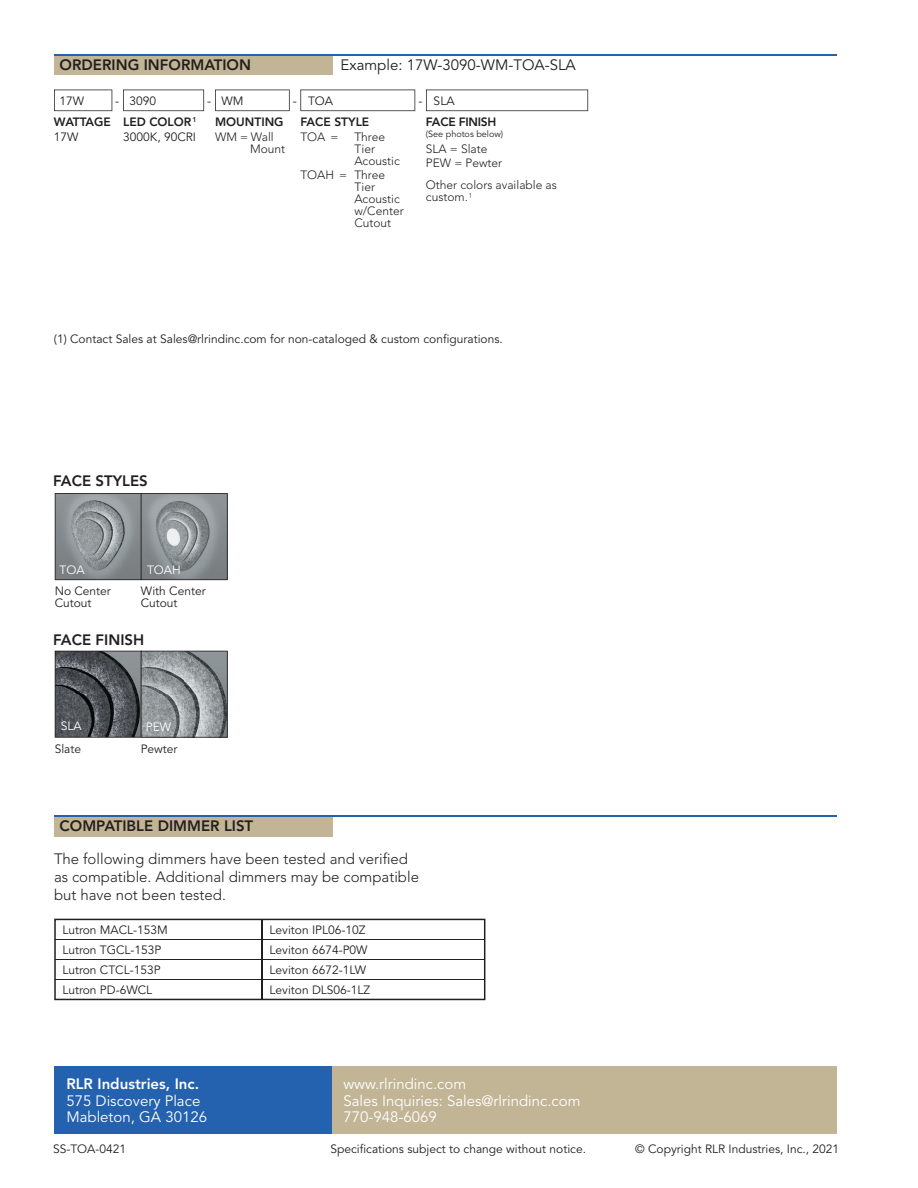
<style>
.page{position:relative;width:918px;height:1188px;background:#fff}
.page>*{position:absolute;margin:0;border:0;box-sizing:border-box;transform-origin:0 0}
.t1{font:15px/16.5px "Avenir LT Std";color:#fff}
.t2{font:300 15px/18px "Avenir LT Std";color:#231f20}
.t3{font:800 15px "Avenir LT Std";color:#231f20}
.t4{font:15px "Avenir LT Std";color:#231f20}
.t5{font:800 15px "Avenir LT Std";color:#fff}
.t6{font:12px/12px "Avenir LT Std";color:#231f20}
.t7{font:300 12px/12px "Avenir LT Std";color:#231f20}
.t8{font:800 12px "Avenir LT Std";color:#231f20}
.t9{font:12px "Avenir LT Std";color:#fff}
.t10{font:800 12px "Avenir LT Std";letter-spacing:-.02em;color:#231f20}
.t11{font:9px "Avenir LT Std";color:#231f20}
.s1{font-weight:800}
</style>
<div class="page">
<div style="left:54px;top:54px;width:279px;height:21px;background:#c1b595"></div>
<hr style="left:54px;top:54px;width:783px;height:2px;background:#2461ae">
<svg style="left:55px;top:493px;width:173px;height:87px;background:#8a8f92"></svg>
<svg style="left:55px;top:651px;width:173px;height:87px;background:#6f7477"></svg>
<svg style="left:54px;top:90px;width:58px;height:21px"></svg>
<svg style="left:123px;top:90px;width:81px;height:21px"></svg>
<svg style="left:215px;top:90px;width:75px;height:21px"></svg>
<svg style="left:300px;top:90px;width:115px;height:21px"></svg>
<svg style="left:426px;top:90px;width:162px;height:21px"></svg>
<div style="left:54px;top:1066px;width:279px;height:68px;background:#2461ae"></div>
<div style="left:333px;top:1066px;width:504px;height:68px;background:#c1b595"></div>
<div style="left:54px;top:816px;width:279px;height:20px;background:#c1b595"></div>
<hr style="left:54px;top:815px;width:783px;height:2px;background:#2461ae">
<svg style="left:54px;top:919px;width:431px;height:81px"></svg>
<hr style="left:261px;top:920px;width:2px;height:79px;background:#231f20">
<hr style="left:55px;top:939px;width:429px;height:1px;background:#231f20">
<hr style="left:55px;top:959px;width:429px;height:1px;background:#231f20">
<hr style="left:55px;top:979px;width:429px;height:1px;background:#231f20">
<p class="t3" style="left:60px;top:56px;width:193px">ORDERING INFORMATION</p>
<p class="t4" style="left:341px;top:56px;width:237px">Example: 17W-3090-WM-TOA-SLA</p>
<p class="t6" style="left:60px;top:95px;width:26px">17W</p>
<p class="t6" style="left:115px;top:95px;width:5px">-</p>
<p class="t6" style="left:207px;top:95px;width:5px">-</p>
<p class="t6" style="left:293px;top:95px;width:5px">-</p>
<p class="t6" style="left:418px;top:95px;width:5px">-</p>
<p class="t8" style="left:54px;top:115px;width:59px">WATTAGE</p>
<p class="t6" style="left:54px;top:131px;width:26px">17W</p>
<p class="t6" style="left:130px;top:95px;width:28px">3090</p>
<p class="t6" style="left:222px;top:95px;width:24px">WM</p>
<p class="t6" style="left:308px;top:95px;width:27px">TOA</p>
<p class="t6" style="left:434px;top:95px;width:22px">SLA</p>
<p class="t6" style="left:123px;top:115px;width:75px;line-height:14.4px"><span class="s1">LED COLOR</span> <sup>1<br></sup>3000K, 90CRI</p>
<p class="t8" style="left:215px;top:115px;width:70px">MOUNTING</p>
<p class="t8" style="left:300px;top:115px;width:70px">FACE STYLE</p>
<p class="t7" style="left:300px;top:131px;width:40px">TOA =</p>
<p class="t7" style="left:354px;top:131px;width:47px">Three<br>Tier<br>Acoustic</p>
<p class="t7" style="left:354px;top:169px;width:51px;text-indent:-54px">TOAH = Three<br>Tier<br>Acoustic w/Center<br>Cutout</p>
<p class="t10" style="left:426px;top:115px;width:72px">FACE FINISH</p>
<p class="t11" style="left:426px;top:128px;width:79px">(See photos below)</p>
<p class="t7" style="left:426px;top:141px;width:78px;line-height:14.4px">SLA = Slate<br>PEW = Pewter</p>
<p class="t7" style="left:426px;top:179px;width:132px">Other colors available as custom. <sup>1</sup></p>
<p class="t7" style="left:250px;top:131px;width:37px;text-indent:-35px">WM = Wall<br>Mount</p>
<p class="t6" style="left:54px;top:334px;width:450px">(1) Contact Sales at Sales@rlrindinc.com for non-cataloged &amp; custom configurations.</p>
<p class="t3" style="left:53px;top:472px;width:96px">FACE STYLES</p>
<p class="t9" style="left:60px;top:563px;width:27px">TOA</p>
<p class="t9" style="left:147px;top:563px;width:35px">TOAH</p>
<p class="t6" style="left:141px;top:585px;width:66px">With Center<br>Cutout</p>
<p class="t3" style="left:53px;top:631px;width:93px">FACE FINISH</p>
<p class="t6" style="left:55px;top:585px;width:58px">No Center<br>Cutout</p>
<p class="t9" style="left:61px;top:719px;width:22px">SLA</p>
<p class="t9" style="left:146px;top:720px;width:27px">PEW</p>
<p class="t6" style="left:141px;top:743px;width:38px">Pewter</p>
<p class="t6" style="left:55px;top:743px;width:28px">Slate</p>
<p class="t3" style="left:60px;top:817px;width:195px">COMPATIBLE DIMMER LIST</p>
<p class="t2" style="left:54px;top:849px;width:367px">The following dimmers have been tested and verified as compatible. Additional dimmers may be compatible but have not been tested.</p>
<p class="t6" style="left:62px;top:925px;width:107px">Lutron MACL-153M</p>
<p class="t6" style="left:270px;top:925px;width:97px">Leviton IPL06-10Z</p>
<p class="t6" style="left:62px;top:945px;width:101px">Lutron TGCL-153P</p>
<p class="t6" style="left:270px;top:945px;width:100px">Leviton 6674-P0W</p>
<p class="t6" style="left:62px;top:964px;width:100px">Lutron CTCL-153P</p>
<p class="t6" style="left:270px;top:964px;width:98px">Leviton 6672-1LW</p>
<p class="t6" style="left:62px;top:984px;width:91px">Lutron PD-6WCL</p>
<p class="t6" style="left:270px;top:984px;width:102px">Leviton DLS06-1LZ</p>
<p class="t5" style="left:66px;top:1075px;width:134px">RLR Industries, Inc.</p>
<p class="t1" style="left:66px;top:1093px;width:142px">575 Discovery Place<br>Mableton, GA 30126</p>
<p class="t1" style="left:337px;top:1076px;width:239px">www.rlrindinc.com<br>Sales Inquiries: Sales@rlrindinc.com<br>770-948-6069</p>
<p class="t1" style="left:343px;top:1076px;width:239px">www.rlrindinc.com<br>Sales Inquiries: Sales@rlrindinc.com<br>770-948-6069</p>
<p class="t6" style="left:53px;top:1143px;width:75px">SS-TOA-0421</p>
<p class="t6" style="left:330px;top:1143px;width:257px">Specifications subject to change without notice.</p>
<p class="t6" style="left:635px;top:1143px;width:205px">© Copyright RLR Industries, Inc., 2021</p>
</div>
